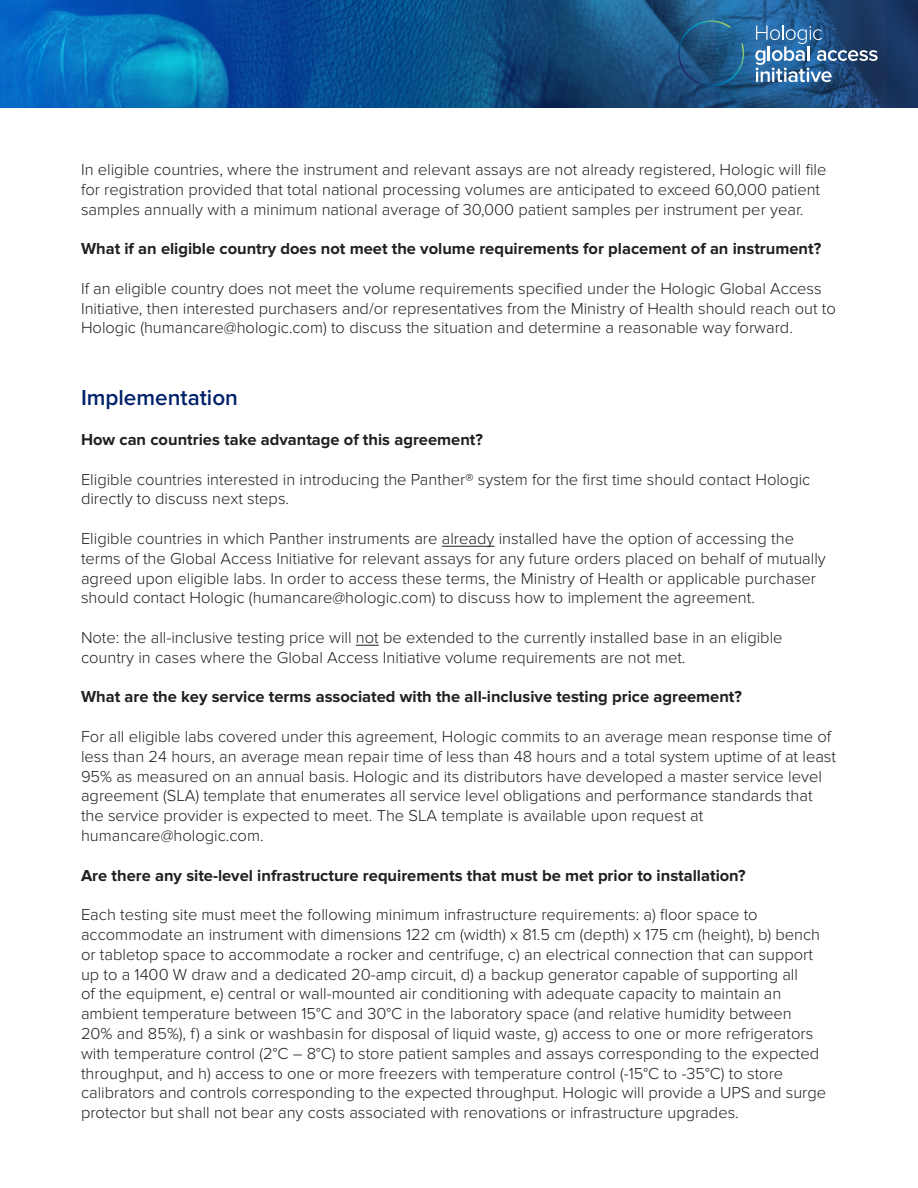
<style>
.page{position:relative;width:918px;height:1188px;background:#fff}
.page>*{position:absolute;margin:0;border:0;box-sizing:border-box;transform-origin:0 0}
.t1{font:600 22.5px "Proxima Nova";color:#00226b}
.t2{font:300 16.5px/19.8px "Proxima Nova";color:#231f20}
.t3{font:700 16.5px "Proxima Nova";color:#231f20}
</style>
<div class="page">
<hr style="left:442px;top:546px;width:53px;height:1px;background:#231f20">
<svg style="left:356px;top:645px;width:23px;height:1px"></svg>
<img style="left:0;top:0;width:918px;height:108px">
<svg style="left:755px;top:26px;width:123px;height:56px;background:#4a729c"></svg>
<svg style="left:678px;top:20px;width:66px;height:66px;background:#1f5783"></svg>
<p class="t2" style="left:81px;top:160px;width:747px">In eligible countries, where the instrument and relevant assays are not already registered, Hologic will file for registration provided that total national processing volumes are anticipated to exceed 60,000 patient samples annually with a minimum national average of 30,000 patient samples per instrument per year.</p>
<p class="t3" style="left:81px;top:239px;width:742px">What if an eligible country does not meet the volume requirements for placement of an instrument?</p>
<p class="t2" style="left:81px;top:279px;width:756px">If an eligible country does not meet the volume requirements specified under the Hologic Global Access<br>Initiative, then interested purchasers and/or representatives from the Ministry of Health should reach out to<br>Hologic (humancare@hologic.com) to discuss the situation and determine a reasonable way forward.</p>
<p class="t1" style="left:81px;top:385px;width:159px">Implementation</p>
<p class="t3" style="left:81px;top:430px;width:404px">How can countries take advantage of this agreement?</p>
<p class="t2" style="left:81px;top:469px;width:731px">Eligible countries interested in introducing the Panther® system for the first time should contact Hologic directly to discuss next steps.</p>
<p class="t2" style="left:81px;top:529px;width:746px">Eligible countries in which Panther instruments are already installed have the option of accessing the terms of the Global Access Initiative for relevant assays for any future orders placed on behalf of mutually agreed upon eligible labs. In order to access these terms, the Ministry of Health or applicable purchaser should contact Hologic (humancare@hologic.com) to discuss how to implement the agreement.</p>
<p class="t2" style="left:81px;top:628px;width:703px">Note: the all-inclusive testing price will not be extended to the currently installed base in an eligible country in cases where the Global Access Initiative volume requirements are not met.</p>
<p class="t3" style="left:81px;top:687px;width:663px">What are the key service terms associated with the all-inclusive testing price agreement?</p>
<p class="t2" style="left:81px;top:727px;width:757px">For all eligible labs covered under this agreement, Hologic commits to an average mean response time of less than 24 hours, an average mean repair time of less than 48 hours and a total system uptime of at least 95% as measured on an annual basis. Hologic and its distributors have developed a master service level agreement (SLA) template that enumerates all service level obligations and performance standards that the service provider is expected to meet. The SLA template is available upon request at humancare@hologic.com.</p>
<p class="t3" style="left:81px;top:866px;width:666px">Are there any site-level infrastructure requirements that must be met prior to installation?</p>
<p class="t2" style="left:81px;top:905px;width:747px">Each testing site must meet the following minimum infrastructure requirements: a) floor space to accommodate an instrument with dimensions 122 cm (width) x 81.5 cm (depth) x 175 cm (height), b) bench or tabletop space to accommodate a rocker and centrifuge, c) an electrical connection that can support up to a 1400 W draw and a dedicated 20-amp circuit, d) a backup generator capable of supporting all<br>of the equipment, e) central or wall-mounted air conditioning with adequate capacity to maintain an ambient temperature between 15°C and 30°C in the laboratory space (and relative humidity between 20% and 85%), f) a sink or washbasin for disposal of liquid waste, g) access to one or more refrigerators with temperature control (2°C – 8°C) to store patient samples and assays corresponding to the expected throughput, and h) access to one or more freezers with temperature control (-15°C to -35°C) to store calibrators and controls corresponding to the expected throughput. Hologic will provide a UPS and surge protector but shall not bear any costs associated with renovations or infrastructure upgrades.</p>
</div>
